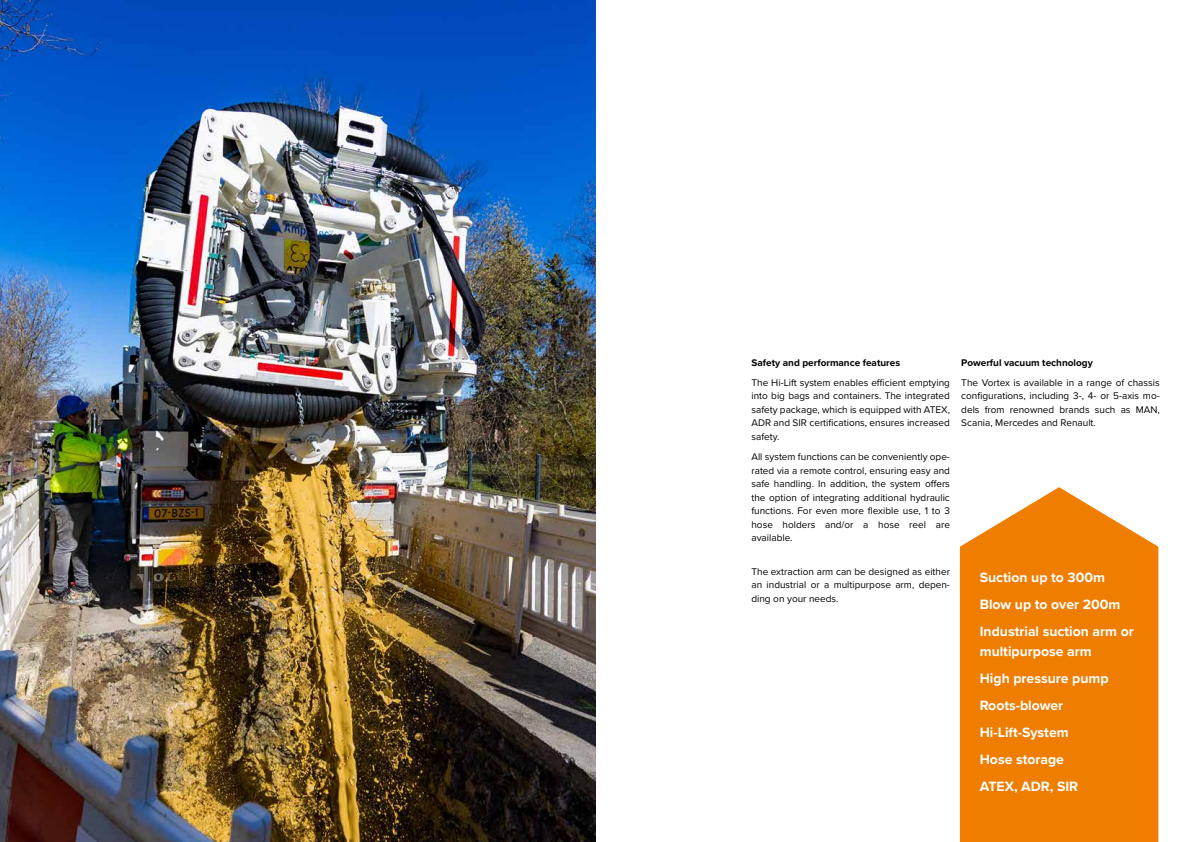
<style>
.page{position:relative;width:1191px;height:842px;background:#fff}
.page>*{position:absolute;margin:0;border:0;box-sizing:border-box;transform-origin:0 0}
.t1{font:700 14px/27px "Proxima Nova";color:#fff}
.t2{font:10px/13.5px "Proxima Nova";color:#000;text-align:justify}
.t3{font:700 10px "Proxima Nova";color:#000}
</style>
<div class="page">
<svg style="left:960px;top:487px;width:198px;height:355px;background:#f08715"></svg>
<img style="left:0;top:0;width:595px;height:842px">
<p class="t3" style="left:751px;top:355px;width:150px">Safety and performance features</p>
<p class="t2" style="left:751px;top:375px;width:200px">The Hi-Lift system enables efficient emptying into big bags and containers. The integrated safety package, which is equipped with ATEX, ADR and SIR certifications, ensures increased safety.</p>
<p class="t2" style="left:751px;top:450px;width:200px">All system functions can be conveniently ope&shy;rated via a remote control, ensuring easy and safe handling. In addition, the system offers the option of integrating additional hydraulic functions. For even more flexible use, 1 to 3 hose holders and/or a hose reel are available.</p>
<p class="t2" style="left:751px;top:564px;width:200px">The extraction arm can be designed as either an industrial or a multipurpose arm, depen&shy;ding on your needs.</p>
<p class="t3" style="left:961px;top:355px;width:133px">Powerful vacuum technology</p>
<p class="t2" style="left:961px;top:375px;width:200px">The Vortex is available in a range of chassis configurations, including 3-, 4- or 5-axis mo&shy;dels from renowned brands such as MAN, Scania, Mercedes and Renault.</p>
<h1 class="t1" style="left:979px;top:563px;width:155px">Suction up to 300m<br>Blow up to over 200m<br>Industrial suction arm or</h1>
<h1 class="t1" style="left:979px;top:637px;width:130px">multipurpose arm<br>High pressure pump<br>Roots-blower<br>Hi-Lift-System<br>Hose storage<br>ATEX, ADR, SIR</h1>
</div>
